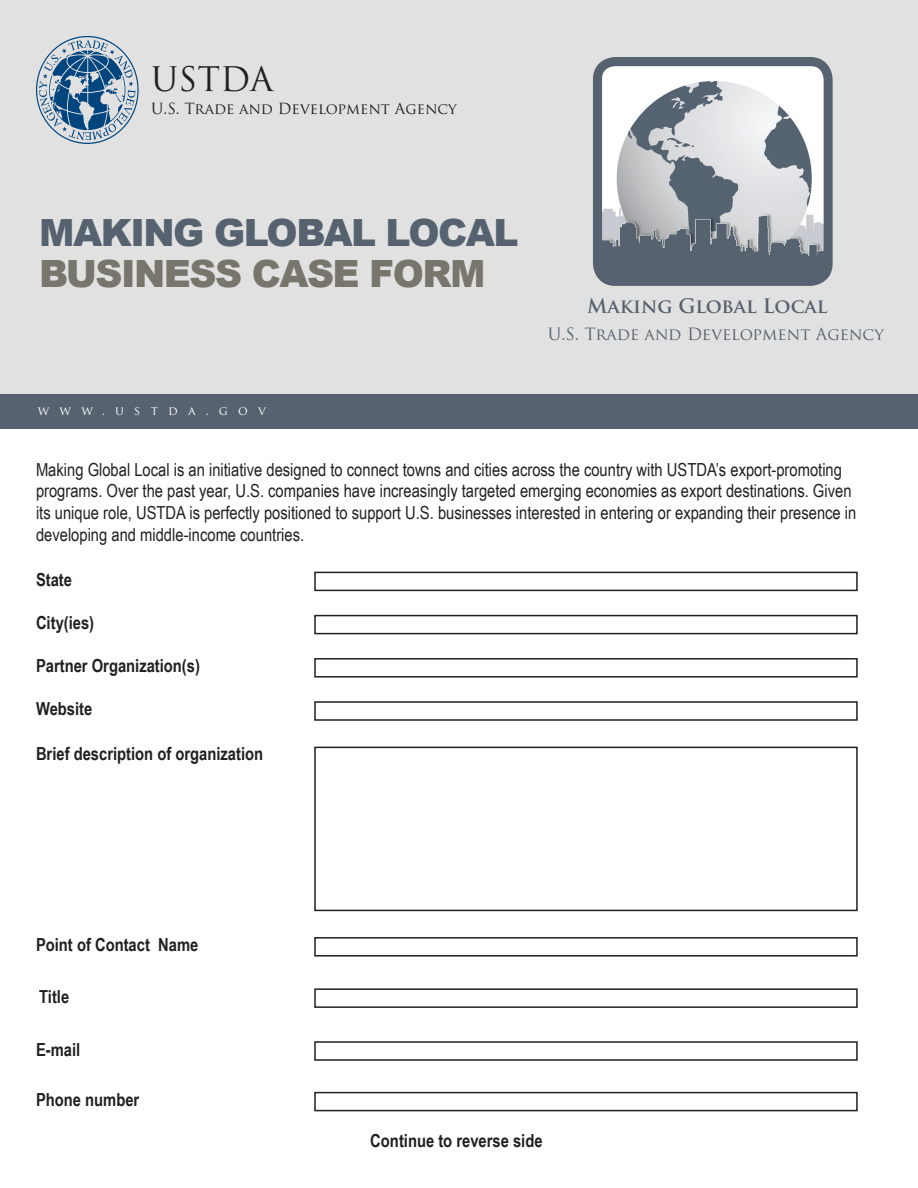
<style>
.page{position:relative;width:918px;height:1188px;background:#fff}
.page>*{position:absolute;margin:0;border:0;box-sizing:border-box;transform-origin:0 0}
.t1{font:900 37.5px "Arial";letter-spacing:-.04em;color:#56626f}
.t2{font:900 37.5px "Arial";letter-spacing:-.04em;color:#77756c}
.t3{font:33px "Trajan Pro";color:#231f20}
.t4{font:700 19.5px "Trajan Pro";color:#56626f}
.t5{font:18px/21.6px "Arial Narrow";color:#231f20}
.t6{font:700 18px "Arial Narrow";color:#231f20}
.t7{font:16.5px "Trajan Pro";color:#56626f}
.t8{font:15px "Trajan Pro";color:#231f20}
.t9{font:12px "Trajan Pro";letter-spacing:.85em;color:#fff}
</style>
<div class="page">
<div style="left:0;top:0;width:918px;height:398px;background:#e1e1e1"></div>
<svg style="left:36px;top:36px;width:103px;height:108px"></svg>
<div style="left:0;top:394px;width:918px;height:34px;background:#56626f"></div>
<img style="left:603px;top:67px;width:220px;height:209px">
<div style="left:593px;top:57px;width:240px;height:229px;border:9px solid #56626f;border-radius:18px"></div>
<div style="left:314px;top:747px;width:544px;height:164px;border:2px solid #231f20"></div>
<div style="left:314px;top:701px;width:544px;height:20px;border:2px solid #231f20"></div>
<div style="left:314px;top:658px;width:544px;height:20px;border:2px solid #231f20"></div>
<div style="left:314px;top:615px;width:544px;height:19px;border:2px solid #231f20"></div>
<div style="left:314px;top:572px;width:544px;height:19px;border:2px solid #231f20"></div>
<div style="left:314px;top:937px;width:544px;height:20px;border:2px solid #231f20"></div>
<div style="left:314px;top:988px;width:544px;height:20px;border:2px solid #231f20"></div>
<div style="left:314px;top:1041px;width:544px;height:20px;border:2px solid #231f20"></div>
<div style="left:314px;top:1092px;width:544px;height:19px;border:2px solid #231f20"></div>
<h2 class="t3" style="left:151px;top:58px;width:124px">USTDA</h2>
<p class="t8" style="left:151px;top:99px;width:307px">U.S. Trade and Development Agency</p>
<h1 class="t1" style="left:39px;top:206px;width:481px">MAKING GLOBAL LOCAL</h1>
<h1 class="t2" style="left:39px;top:246px;width:448px">BUSINESS CASE FORM</h1>
<p class="t9" style="left:38px;top:403px;width:230px">www.ustda.gov</p>
<p class="t4" style="left:587px;top:294px;width:242px">Making Global Local</p>
<p class="t7" style="left:548px;top:323px;width:338px">U.S. Trade and Development Agency</p>
<p class="t5" style="left:36px;top:458px;width:822px">Making Global Local is an initiative designed to connect towns and cities across the country with USTDA’s export-promoting programs. Over the past year, U.S. companies have increasingly targeted emerging economies as export destinations. Given its unique role, USTDA is perfectly positioned to support U.S. businesses interested in entering or expanding their presence in developing and middle-income countries.</p>
<p class="t6" style="left:36px;top:566px;width:38px">State</p>
<p class="t6" style="left:36px;top:609px;width:60px">City(ies)</p>
<p class="t6" style="left:36px;top:652px;width:166px">Partner Organization(s)</p>
<p class="t6" style="left:36px;top:695px;width:58px">Website</p>
<p class="t6" style="left:36px;top:741px;width:229px">Brief description of organization</p>
<p class="t6" style="left:36px;top:931px;width:164px">Point of Contact Name</p>
<p class="t6" style="left:39px;top:983px;width:32px">Title</p>
<p class="t6" style="left:36px;top:1036px;width:46px">E-mail</p>
<p class="t6" style="left:36px;top:1086px;width:105px">Phone number</p>
<p class="t6" style="left:370px;top:1127px;width:174px">Continue to reverse side</p>
</div>
